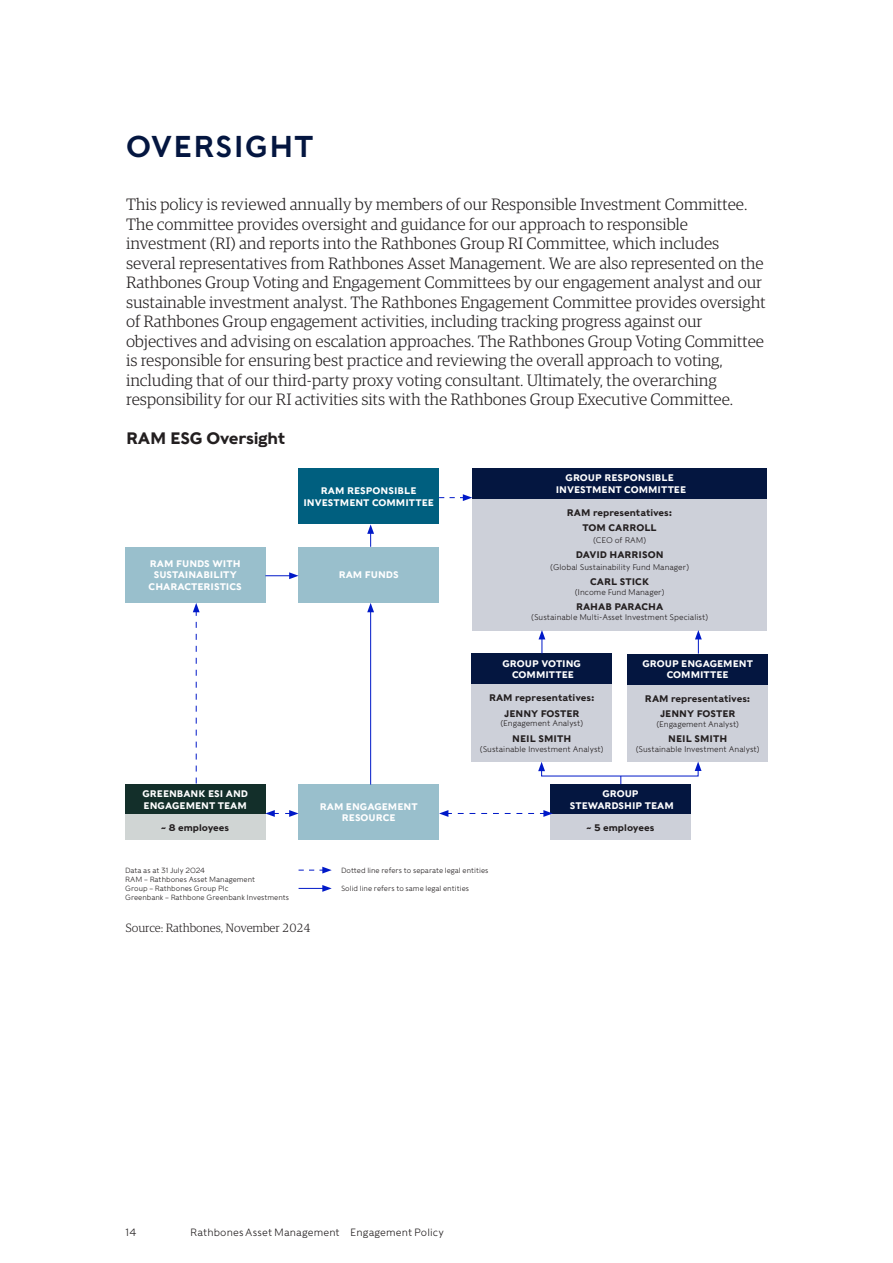
<style>
.page{position:relative;width:893px;height:1263px;background:#fff}
.page>*{position:absolute;margin:0;border:0;box-sizing:border-box;transform-origin:0 0}
.Heading{font:30px "Rathbones Sans";letter-spacing:.015em;color:#041640}
.body_text{font:300 16.5px/19.5px "Guardian RTB Egyp";letter-spacing:-.01em;color:#231f20}
.Sub_heading{font:700 16.5px "Rathbones Sans";letter-spacing:-.02em;color:#231f20}
.footnotes{font:300 12px "Guardian RTB Egyp";letter-spacing:-.01em;color:#231f20}
.t1{font:300 10.5px "Rathbones Sans";letter-spacing:.01em;color:#231f20}
.t2{font:700 9.45px/11.4px "Rathbones Sans";color:#fff;text-align:center}
.t3{font:700 9.45px "Rathbones Sans";color:#231f20}
.t4{font:300 8.1px "Rathbones Sans";color:#231f20}
.t5{font:300 7.5px "Rathbones Sans";color:#231f20}
</style>
<div class="page">
<div style="left:125px;top:547px;width:140px;height:56px;background:#99bfcc"></div>
<div style="left:299px;top:468px;width:140px;height:56px;background:#005f7f"></div>
<div style="left:299px;top:547px;width:140px;height:56px;background:#99bfcc"></div>
<div style="left:299px;top:784px;width:140px;height:56px;background:#99bfcc"></div>
<div style="left:125px;top:784px;width:140px;height:31px;background:#132f2a"></div>
<div style="left:550px;top:784px;width:141px;height:31px;background:#041640"></div>
<div style="left:125px;top:815px;width:140px;height:25px;background:#d0d5d4"></div>
<div style="left:550px;top:815px;width:141px;height:25px;background:#cdd0d9"></div>
<div style="left:472px;top:684px;width:140px;height:78px;background:#cdd0d9"></div>
<div style="left:472px;top:653px;width:140px;height:31px;background:#041640"></div>
<div style="left:472px;top:499px;width:295px;height:131px;background:#cdd0d9"></div>
<div style="left:472px;top:468px;width:295px;height:31px;background:#041640"></div>
<div style="left:628px;top:685px;width:140px;height:77px;background:#cdd0d9"></div>
<div style="left:628px;top:654px;width:140px;height:30px;background:#041640"></div>
<svg style="left:265px;top:572px;width:34px;height:7px"></svg>
<svg style="left:265px;top:810px;width:34px;height:7px"></svg>
<svg style="left:439px;top:810px;width:114px;height:7px"></svg>
<svg style="left:299px;top:867px;width:33px;height:6px"></svg>
<svg style="left:299px;top:885px;width:33px;height:7px"></svg>
<svg style="left:439px;top:494px;width:33px;height:7px"></svg>
<svg style="left:193px;top:603px;width:7px;height:180px"></svg>
<hr style="left:370px;top:610px;width:1px;height:174px;background:#0019c8">
<svg style="left:367px;top:603px;width:7px;height:9px"></svg>
<svg style="left:367px;top:524px;width:7px;height:23px"></svg>
<svg style="left:538px;top:630px;width:7px;height:24px"></svg>
<svg style="left:695px;top:630px;width:7px;height:24px"></svg>
<svg style="left:538px;top:762px;width:7px;height:9px"></svg>
<svg style="left:695px;top:761px;width:6px;height:10px"></svg>
<p class="Heading" style="left:126px;top:126px;width:189px">OVERSIGHT</p>
<p class="body_text" style="left:126px;top:194px;width:641px">This policy is reviewed annually by members of our Responsible Investment Committee.<br>The committee provides oversight and guidance for our approach to responsible investment (RI) and reports into the Rathbones Group RI Committee, which includes several representatives from Rathbones Asset Management. We are also represented on the Rathbones Group Voting and Engagement Committees by our engagement analyst and our sustainable investment analyst. The Rathbones Engagement Committee provides oversight of Rathbones Group engagement activities, including tracking progress against our objectives and advising on escalation approaches. The Rathbones Group Voting Committee is responsible for ensuring best practice and reviewing the overall approach to voting, including that of our third-party proxy voting consultant. Ultimately, the overarching responsibility for our RI activities sits with the Rathbones Group Executive Committee.</p>
<p class="Sub_heading" style="left:126px;top:428px;width:161px">RAM ESG Oversight</p>
<p class="t2" style="left:149px;top:558px;width:95px">RAM FUNDS WITH<br>SUSTAINABILITY<br>CHARACTERISTICS</p>
<p class="t2" style="left:321px;top:485px;width:97px">RAM RESPONSIBLE</p>
<p class="t2" style="left:303px;top:496px;width:132px">INVESTMENT COMMITTEE</p>
<p class="t2" style="left:339px;top:569px;width:62px">RAM FUNDS</p>
<p class="t2" style="left:566px;top:472px;width:110px">GROUP RESPONSIBLE</p>
<p class="t2" style="left:556px;top:484px;width:132px">INVESTMENT COMMITTEE</p>
<p class="t3" style="left:567px;top:507px;width:107px">RAM representatives:</p>
<p class="t3" style="left:582px;top:522px;width:76px">TOM CARROLL</p>
<p class="t4" style="left:593px;top:535px;width:55px">(CEO of RAM)</p>
<p class="t3" style="left:576px;top:549px;width:89px">DAVID HARRISON</p>
<p class="t4" style="left:550px;top:562px;width:140px">(Global Sustainability Fund Manager)</p>
<p class="t3" style="left:590px;top:575px;width:60px">CARL STICK</p>
<p class="t4" style="left:575px;top:587px;width:91px">(Income Fund Manager)</p>
<p class="t3" style="left:576px;top:600px;width:89px">RAHAB PARACHA</p>
<p class="t4" style="left:531px;top:612px;width:178px">(Sustainable Multi-Asset Investment Specialist)</p>
<p class="t2" style="left:502px;top:657px;width:80px">GROUP VOTING</p>
<p class="t2" style="left:512px;top:669px;width:63px">COMMITTEE</p>
<p class="t3" style="left:489px;top:692px;width:107px">RAM representatives:</p>
<p class="t3" style="left:504px;top:707px;width:77px">JENNY FOSTER</p>
<p class="t4" style="left:500px;top:718px;width:84px">(Engagement Analyst)</p>
<p class="t3" style="left:512px;top:732px;width:61px">NEIL SMITH</p>
<p class="t4" style="left:480px;top:744px;width:125px">(Sustainable Investment Analyst)</p>
<p class="t2" style="left:642px;top:658px;width:112px">GROUP ENGAGEMENT<br>COMMITTEE</p>
<p class="t3" style="left:645px;top:692px;width:107px">RAM representatives:</p>
<p class="t3" style="left:660px;top:707px;width:77px">JENNY FOSTER</p>
<p class="t4" style="left:656px;top:719px;width:84px">(Engagement Analyst)</p>
<p class="t3" style="left:668px;top:732px;width:61px">NEIL SMITH</p>
<p class="t4" style="left:636px;top:744px;width:125px">(Sustainable Investment Analyst)</p>
<p class="t2" style="left:142px;top:788px;width:107px;text-align:left">GREENBANK ESI AND<br>ENGAGEMENT TEAM</p>
<p class="t2" style="left:602px;top:788px;width:38px">GROUP</p>
<p class="t2" style="left:570px;top:799px;width:106px">STEWARDSHIP TEAM</p>
<p class="t2" style="left:320px;top:801px;width:99px">RAM ENGAGEMENT<br>RESOURCE</p>
<p class="t3" style="left:161px;top:821px;width:70px">~ 8 employees</p>
<p class="t3" style="left:587px;top:821px;width:69px">~ 5 employees</p>
<p class="t5" style="left:125px;top:866px;width:82px">Data as at 31 July 2024</p>
<p class="t5" style="left:125px;top:875px;width:132px">RAM – Rathbones Asset Management</p>
<p class="t5" style="left:125px;top:884px;width:105px">Group – Rathbones Group Plc</p>
<p class="t5" style="left:125px;top:893px;width:166px">Greenbank – Rathbone Greenbank Investments</p>
<p class="footnotes" style="left:125px;top:920px;width:187px">Source: Rathbones, November 2024</p>
<p class="t5" style="left:341px;top:866px;width:149px">Dotted line refers to separate legal entities</p>
<p class="t5" style="left:341px;top:884px;width:130px">Solid line refers to same legal entities</p>
<p class="t1" style="left:125px;top:1226px;width:13px">14</p>
<p class="t1" style="left:190px;top:1226px;width:255px">Rathbones Asset Management Engagement Policy</p>
</div>
